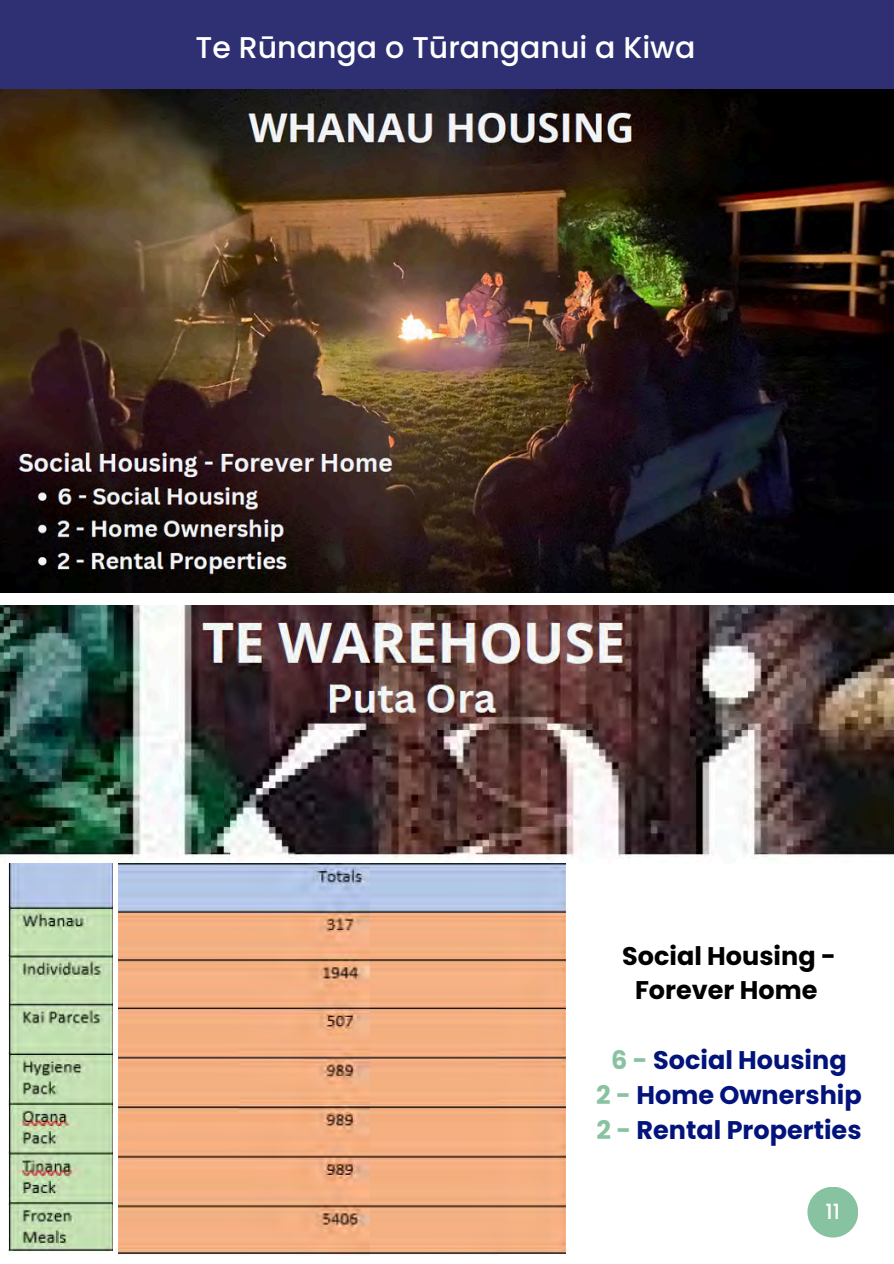
<style>
.page{position:relative;width:894px;height:1264px;background:#fff}
.page>*{position:absolute;margin:0;border:0;box-sizing:border-box;transform-origin:0 0}
.t1{font:500 30px "Poppins";color:#fff}
.t2{font:700 25.5px "Poppins";color:#02147b}
.t3{font:700 25.5px/34.8px "Poppins";color:#000;text-align:center}
.t4{font:500 21px "Poppins";color:#fff}
.s1{color:#87c2a1}
</style>
<div class="page">
<div style="left:0;top:0;width:893px;height:89px;background:#2f3073"></div>
<img style="left:0;top:89px;width:893px;height:503px">
<img style="left:0;top:605px;width:893px;height:259px">
<img style="left:118px;top:863px;width:447px;height:392px">
<img style="left:8px;top:863px;width:105px;height:391px">
<div style="left:807px;top:1186px;width:51px;height:51px;background:#87c2a1;border-radius:50%"></div>
<p class="t1" style="left:195px;top:26px;width:501px">Te Rūnanga o Tūranganui a Kiwa</p>
<p class="t3" style="left:622px;top:938px;width:215px">Social Housing -<br>Forever Home</p>
<p class="t2" style="left:611px;top:1042px;width:237px"><span class="s1">6 -</span> Social Housing</p>
<p class="t2" style="left:596px;top:1077px;width:267px"><span class="s1">2 -</span> Home Ownership</p>
<p class="t2" style="left:596px;top:1112px;width:267px"><span class="s1">2 -</span> Rental Properties</p>
<p class="t4" style="left:825px;top:1196px;width:16px">11</p>
</div>
